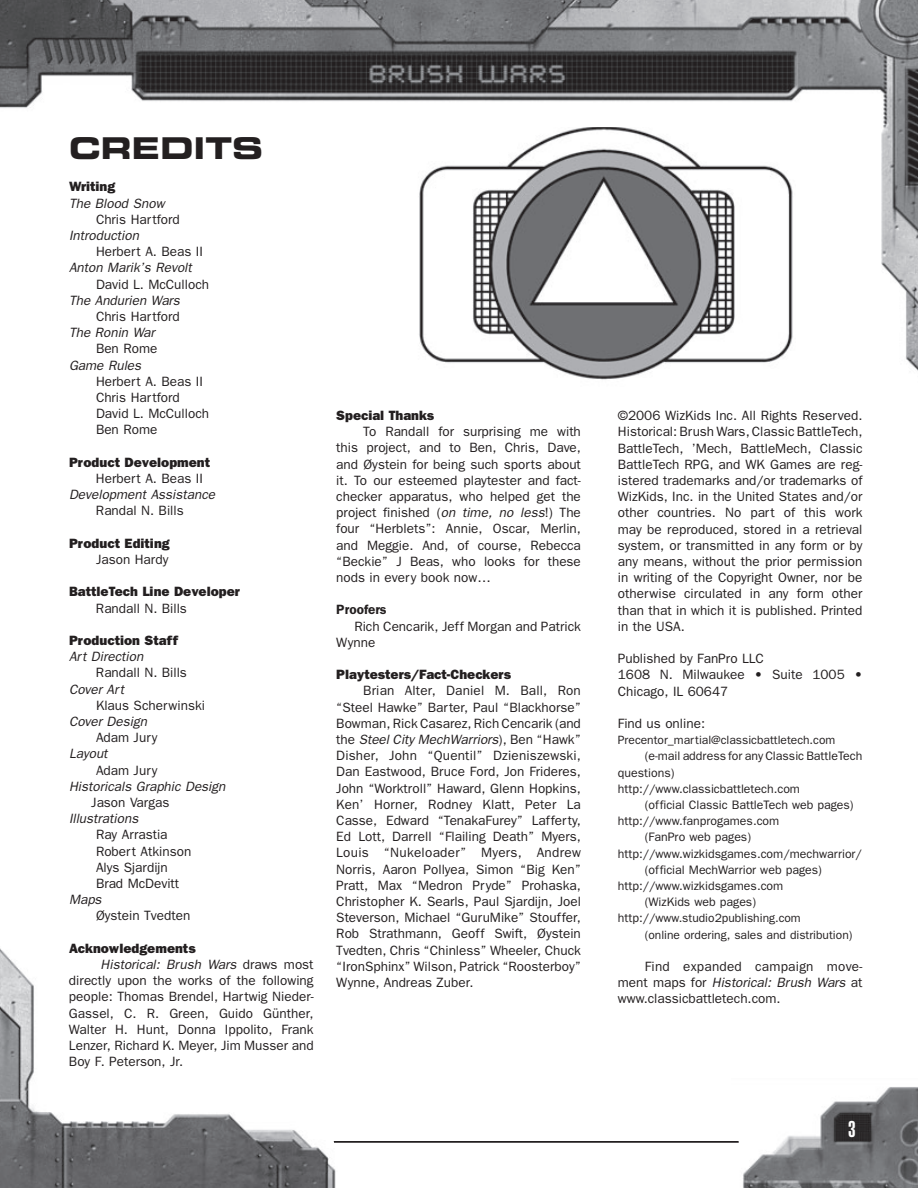
<style>
.page{position:relative;width:918px;height:1188px;background:#fff}
.page>*{position:absolute;margin:0;border:0;box-sizing:border-box;transform-origin:0 0}
.t1{font:30px "Eurostile LT Std Bold Ex 2";color:#231f20}
.t2{font:900 extra-condensed 22.5px "Helvetica";color:#fff}
.t3{font:13.5px/16.2px "Franklin Gothic";color:#231f20}
.t4{font:italic 13.5px "Franklin Gothic";color:#231f20}
.t5{font:800 13.5px "Franklin Gothic";color:#231f20}
.t6{font:600 13.5px "Franklin Gothic";color:#231f20}
.t7{font:12.3px/16.2px "Franklin Gothic";color:#231f20}
.t8{font:12px/16.2px "Franklin Gothic";color:#231f20}
.s1{font-style:normal}
.s2{font-style:italic}
.s3{font-size:12.3px}
</style>
<div class="page">
<img style="left:743px;top:1087px;width:175px;height:101px">
<img style="left:0;top:948px;width:336px;height:240px">
<img style="left:1px;top:0;width:917px;height:371px">
<hr style="left:334px;top:1141px;width:405px;height:1px;background:#231f20">
<hr style="left:334px;top:1142px;width:405px;height:1px;background:#231f20">
<div style="left:68px;top:135px;width:247px;height:959px;background:#fff"></div>
<div style="left:335px;top:408px;width:247px;height:613px;background:#fff"></div>
<img style="left:410px;top:128px;width:386px;height:252px">
<h1 class="t1" style="left:69px;top:137px;width:196px">CREDITS</h1>
<p class="t5" style="left:69px;top:182px;width:48px">Writing</p>
<p class="t4" style="left:69px;top:198px;width:97px">The Blood Snow</p>
<p class="t3" style="left:96px;top:212px;width:85px">Chris Hartford</p>
<p class="t4" style="left:69px;top:231px;width:72px">Introduction</p>
<p class="t3" style="left:96px;top:245px;width:108px">Herbert A. Beas II</p>
<p class="t4" style="left:69px;top:263px;width:124px">Anton Marik’s Revolt</p>
<p class="t3" style="left:96px;top:277px;width:115px">David L. McCulloch</p>
<p class="t4" style="left:69px;top:296px;width:112px">The Andurien Wars</p>
<p class="t3" style="left:96px;top:309px;width:85px">Chris Hartford</p>
<p class="t4" style="left:69px;top:328px;width:87px">The Ronin War</p>
<p class="t3" style="left:96px;top:342px;width:63px">Ben Rome</p>
<p class="t4" style="left:69px;top:360px;width:74px">Game Rules</p>
<p class="t3" style="left:96px;top:374px;width:115px">Herbert A. Beas II<br>Chris Hartford<br>David L. McCulloch<br>Ben Rome</p>
<p class="t5" style="left:69px;top:458px;width:143px">Product Development</p>
<p class="t3" style="left:96px;top:471px;width:108px">Herbert A. Beas II</p>
<p class="t4" style="left:69px;top:490px;width:148px">Development Assistance</p>
<p class="t3" style="left:96px;top:504px;width:89px">Randal N. Bills</p>
<p class="t5" style="left:69px;top:539px;width:102px">Product Editing</p>
<p class="t3" style="left:96px;top:552px;width:74px">Jason Hardy</p>
<p class="t5" style="left:69px;top:587px;width:172px">BattleTech Line Developer</p>
<p class="t3" style="left:96px;top:601px;width:92px">Randall N. Bills</p>
<p class="t5" style="left:69px;top:636px;width:111px">Production Staff</p>
<p class="t4" style="left:69px;top:652px;width:76px">Art Direction</p>
<p class="t3" style="left:96px;top:666px;width:92px">Randall N. Bills</p>
<p class="t4" style="left:69px;top:684px;width:57px">Cover Art</p>
<p class="t3" style="left:96px;top:698px;width:111px">Klaus Scherwinski</p>
<p class="t4" style="left:69px;top:717px;width:80px">Cover Design</p>
<p class="t3" style="left:96px;top:731px;width:63px">Adam Jury</p>
<p class="t4" style="left:69px;top:749px;width:40px">Layout</p>
<p class="t3" style="left:96px;top:763px;width:63px">Adam Jury</p>
<p class="t4" style="left:69px;top:782px;width:158px">Historicals Graphic Design</p>
<p class="t3" style="left:91px;top:795px;width:80px">Jason Vargas</p>
<p class="t4" style="left:69px;top:814px;width:71px">Illustrations</p>
<p class="t3" style="left:96px;top:828px;width:97px">Ray Arrastia<br>Robert Atkinson<br>Alys Sjardijn<br>Brad McDevitt</p>
<p class="t4" style="left:69px;top:895px;width:34px">Maps</p>
<p class="t3" style="left:96px;top:909px;width:96px">Øystein Tvedten</p>
<p class="t5" style="left:69px;top:944px;width:128px">Acknowledgements</p>
<p class="t4" style="left:101px;top:960px;width:215px">Historical: Brush Wars <span class="s1">draws most</span></p>
<p class="t3" style="left:69px;top:974px;width:246px">directly upon the works of the following</p>
<p class="t3" style="left:69px;top:990px;width:246px">people: Thomas Brendel, Hartwig Nieder-</p>
<p class="t3" style="left:69px;top:1006px;width:246px">Gassel, C. R. Green, Guido Günther,</p>
<p class="t3" style="left:69px;top:1022px;width:246px">Walter H. Hunt, Donna Ippolito, Frank</p>
<p class="t3" style="left:69px;top:1038px;width:246px">Lenzer, Richard K. Meyer, Jim Musser and</p>
<p class="t3" style="left:69px;top:1055px;width:116px">Boy F. Peterson, Jr.</p>
<p class="t5" style="left:336px;top:411px;width:99px">Special Thanks</p>
<p class="t3" style="left:336px;top:425px;width:246px;text-align:justify;text-indent:27px">To Randall for surprising me with this project, and to Ben, Chris, Dave, and Øystein for being such sports about it. To our esteemed playtester and fact&shy;checker apparatus, who helped get the project finished (<span class="s2">on time, no less</span>!) The four “Herblets”: Annie, Oscar, Merlin, and Meggie. And, of course, Rebecca “Beckie” J Beas, who looks for these nods in every book now…</p>
<p class="t6" style="left:336px;top:605px;width:52px">Proofers</p>
<p class="t3" style="left:336px;top:619px;width:246px;text-indent:18px">Rich Cencarik, Jeff Morgan and Patrick<br>Wynne</p>
<p class="t5" style="left:336px;top:670px;width:176px">Playtesters/Fact-Checkers</p>
<p class="t3" style="left:336px;top:684px;width:246px;text-align:justify;text-indent:27px">Brian Alter, Daniel M. Ball, Ron “Steel Hawke” Barter, Paul “Blackhorse” Bowman, Rick Casarez, Rich Cencarik (and the <span class="s2">Steel City MechWarriors</span>), Ben “Hawk” Disher, John “Quentil” Dzieniszewski, Dan Eastwood, Bruce Ford, Jon Frideres, John “Worktroll” Haward, Glenn Hopkins, Ken’ Horner, Rodney Klatt, Peter La Casse, Edward “TenakaFurey” Lafferty, Ed Lott, Darrell “Flailing Death” Myers, Louis “Nukeloader” Myers, Andrew Norris, Aaron Pollyea, Simon “Big Ken” Pratt, Max “Medron Pryde” Prohaska, Christopher K. Searls, Paul Sjardijn, Joel Steverson, Michael “GuruMike” Stouffer, Rob Strathmann, Geoff Swift, Øystein Tvedten, Chris “Chinless” Wheeler, Chuck “IronSphinx” Wilson, Patrick “Roosterboy” Wynne, Andreas Zuber.</p>
<p class="t3" style="left:618px;top:409px;width:246px;text-align:justify">©2006 WizKids Inc. All Rights Reserved.<br>Historical: Brush Wars, Classic BattleTech, BattleTech, ’Mech, BattleMech, Classic BattleTech RPG, and WK Games are reg&shy;istered trademarks and/or trademarks of WizKids, Inc. in the United States and/or other countries. No part of this work may be reproduced, stored in a retrieval system, or transmitted in any form or by any means, without the prior permission in writing of the Copyright Owner, nor be otherwise circulated in any form other than that in which it is published. Printed in the USA.</p>
<p class="t3" style="left:618px;top:652px;width:246px">Published by FanPro LLC<br>1608 N. Milwaukee • Suite 1005 •<br>Chicago, IL 60647</p>
<p class="t3" style="left:618px;top:716px;width:89px">Find us online:</p>
<p class="t8" style="left:618px;top:733px;width:219px">Precentor_martial@classicbattletech.com</p>
<p class="t7" style="left:618px;top:749px;width:246px;text-indent:27px">(e-mail address for any Classic BattleTech questions)<br>http://www.classicbattletech.com</p>
<p class="t7" style="left:645px;top:798px;width:210px">(official Classic BattleTech web pages)</p>
<p class="t7" style="left:618px;top:814px;width:163px">http://www.fanprogames.com</p>
<p class="t7" style="left:645px;top:830px;width:108px">(FanPro web pages)</p>
<p class="t7" style="left:618px;top:846px;width:246px">http://www.wizkidsgames.com/mechwarrior/</p>
<p class="t7" style="left:645px;top:862px;width:179px">(official MechWarrior web pages)</p>
<p class="t7" style="left:618px;top:879px;width:167px">http://www.wizkidsgames.com</p>
<p class="t7" style="left:645px;top:895px;width:113px">(WizKids web pages)</p>
<p class="t8" style="left:645px;top:911px;width:209px;text-indent:-27px"><span class="s3">http://w</span>ww.studio2publishing.com<br>(online ordering, sales and distribution)</p>
<p class="t3" style="left:618px;top:959px;width:246px;text-align:justify;text-indent:27px">Find expanded campaign move&shy;ment maps for <span class="s2">Historical: Brush Wars</span> at www.classicbattletech.com.</p>
<h2 class="t2" style="left:848px;top:1121px;width:9px">3</h2>
</div>
